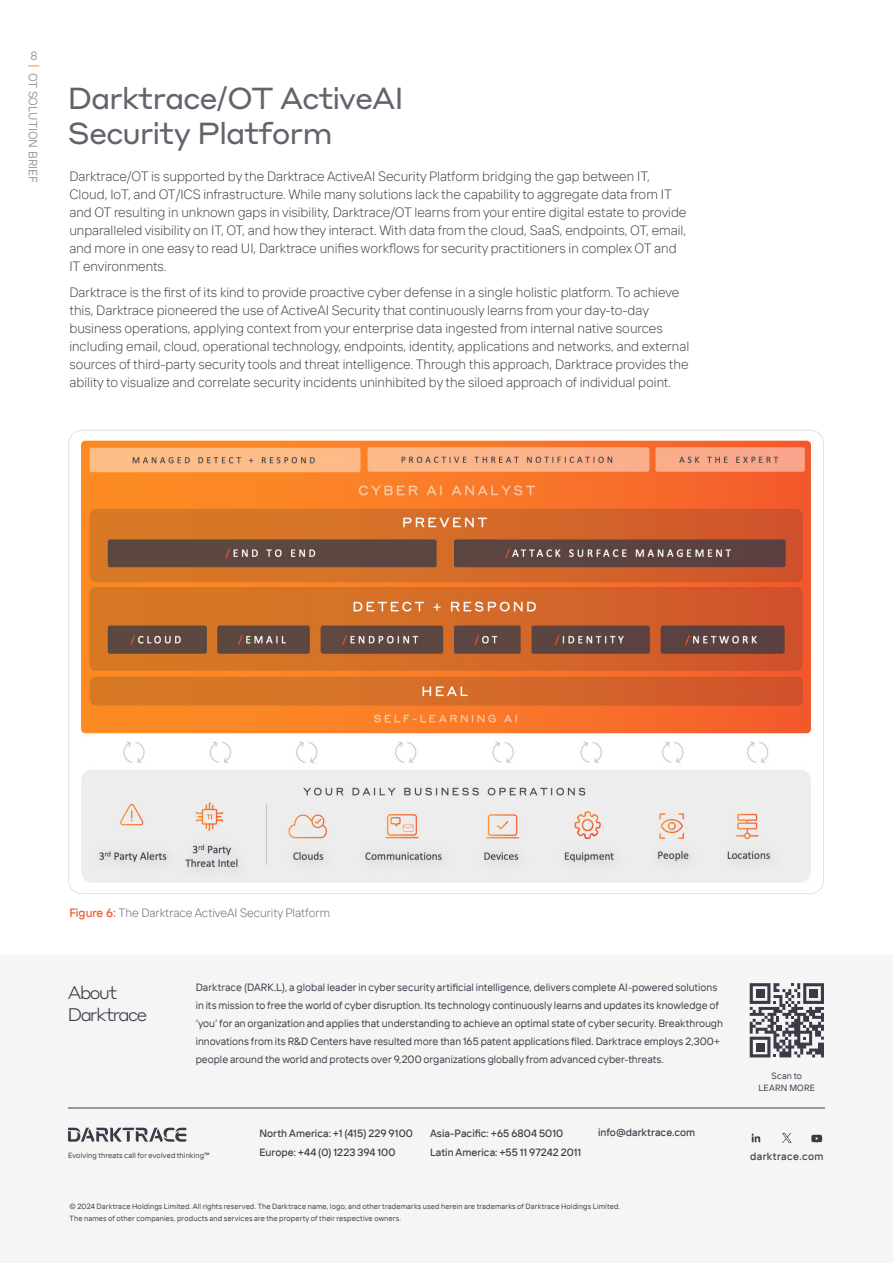
<style>
.page{position:relative;width:893px;height:1263px;background:#fff}
.page>*{position:absolute;margin:0;border:0;box-sizing:border-box;transform-origin:0 0}
.Eng_-_Heading_-_lvl_1{font:30px/34.5px "Styrene DT Web";color:#63636c}
.Eng_-_About_-_Black{font:300 18px "Styrene DT Web";letter-spacing:-.045em;color:#3b3b48}
.Eng_-_Body{font:300 13.5px/18px "TT Interphases Pro";color:#3b3b48}
.t1{font:300 12px "TT Interphases Pro";color:#63636c}
.Eng_-_Page_Numbering{font:12px "TT Interphases Pro";color:#9d9da3}
.Eng_-_Boilerplate_Body_-_Black{font:10.5px/18px "TT Interphases Pro";color:#3b3b48}
.Eng_-_Contact_Details_-_Black{font:500 10.5px "TT Interphases Pro";color:#3b3b48}
.Eng_-_Contact_Details_-_Black-2{font:500 10.5px "TT Interphases Pro";letter-spacing:.03em;color:#3b3b48}
.Eng_-_Scan_Me_-_Black{font:9px "TT Interphases Pro";letter-spacing:.02em;color:#3b3b48}
.Eng_-_Copyright_Info_-_Black{font:7.5px/12px "TT Interphases Pro";letter-spacing:.015em;color:#3b3b48}
.s1{color:#f68b29}
.s2{font-weight:500;color:#f0542b}
</style>
<div class="page">
<svg style="left:68px;top:1128px;width:118px;height:14px"></svg>
<hr style="left:68px;top:1108px;width:757px;height:1px;background:#3b3b48">
<svg style="left:750px;top:983px;width:74px;height:74px"></svg>
<div style="left:809px;top:989px;width:9px;height:9px;background:#3b3b48"></div>
<div style="left:756px;top:1042px;width:8px;height:9px;background:#3b3b48"></div>
<div style="left:756px;top:989px;width:8px;height:9px;background:#3b3b48"></div>
<svg style="left:752px;top:1133px;width:8px;height:9px"></svg>
<svg style="left:811px;top:1134px;width:11px;height:8px"></svg>
<svg style="left:782px;top:1133px;width:10px;height:10px"></svg>
<img style="left:70px;top:430px;width:752px;height:462px">
<p class="Eng_-_Page_Numbering" style="left:30px;top:48px;width:9px">8</p>
<p class="Eng_-_Page_Numbering" style="left:41px;top:64px;width:121px;rotate:90deg"><span class="s1">|</span> OT SOLUTION BRIEF</p>
<p class="Eng_-_Heading_-_lvl_1" style="left:69px;top:79px;width:336px">Darktrace/OT ActiveAI<br>Security Platform</p>
<p class="Eng_-_Body" style="left:69px;top:167px;width:619px">Darktrace/OT is supported by the Darktrace ActiveAI Security Platform bridging the gap between IT, Cloud, IoT, and OT/ICS infrastructure. While many solutions lack the capability to aggregate data from IT and OT resulting in unknown gaps in visibility, Darktrace/OT learns from your entire digital estate to provide unparalleled visibility on IT, OT, and how they interact. With data from the cloud, SaaS, endpoints, OT, email, and more in one easy to read UI, Darktrace unifies workflows for security practitioners in complex OT and IT environments.</p>
<p class="Eng_-_Body" style="left:69px;top:283px;width:621px">Darktrace is the first of its kind to provide proactive cyber defense in a single holistic platform. To achieve this, Darktrace pioneered the use of ActiveAI Security that continuously learns from your day-to-day business operations, applying context from your enterprise data ingested from internal native sources including email, cloud, operational technology, endpoints, identity, applications and networks, and external sources of third-party security tools and threat intelligence. Through this approach, Darktrace provides the ability to visualize and correlate security incidents uninhibited by the siloed approach of individual point.</p>
<p class="t1" style="left:69px;top:905px;width:262px"><span class="s2">Figure 6:</span> The Darktrace ActiveAI Security Platform</p>
<p class="Eng_-_About_-_Black" style="left:68px;top:977px;width:51px">About</p>
<p class="Eng_-_About_-_Black" style="left:68px;top:999px;width:80px">Darktrace</p>
<p class="Eng_-_Boilerplate_Body_-_Black" style="left:196px;top:978px;width:529px">Darktrace (DARK.L), a global leader in cyber security artificial intelligence, delivers complete AI-powered solutions in its mission to free the world of cyber disruption. Its technology continuously learns and updates its knowledge of ‘you’ for an organization and applies that understanding to achieve an optimal state of cyber security. Breakthrough innovations from its R&amp;D Centers have resulted more than 165 patent applications filed. Darktrace employs 2,300+ people around the world and protects over 9,200 organizations globally from advanced cyber-threats.</p>
<p class="Eng_-_Copyright_Info_-_Black" style="left:68px;top:1149px;width:143px">Evolving threats call for evolved thinking™</p>
<p class="Eng_-_Contact_Details_-_Black" style="left:259px;top:1126px;width:155px">North America: +1 (415) 229 9100</p>
<p class="Eng_-_Contact_Details_-_Black" style="left:259px;top:1145px;width:138px">Europe: +44 (0) 1223 394 100</p>
<p class="Eng_-_Contact_Details_-_Black" style="left:430px;top:1126px;width:135px">Asia-Pacific: +65 6804 5010</p>
<p class="Eng_-_Contact_Details_-_Black" style="left:430px;top:1145px;width:153px">Latin America: +55 11 97242 2011</p>
<p class="Eng_-_Contact_Details_-_Black" style="left:598px;top:1125px;width:99px">info@darktrace.com</p>
<p class="Eng_-_Copyright_Info_-_Black" style="left:70px;top:1200px;width:552px">© 2024 Darktrace Holdings Limited. All rights reserved. The Darktrace name, logo, and other trademarks used herein are trademarks of Darktrace Holdings Limited.<br>The names of other companies, products and services are the property of their respective owners.</p>
<p class="Eng_-_Scan_Me_-_Black" style="left:772px;top:1070px;width:32px">Scan to</p>
<p class="Eng_-_Scan_Me_-_Black" style="left:758px;top:1082px;width:58px">LEARN MORE</p>
<p class="Eng_-_Contact_Details_-_Black-2" style="left:750px;top:1149px;width:75px">darktrace.com</p>
</div>
